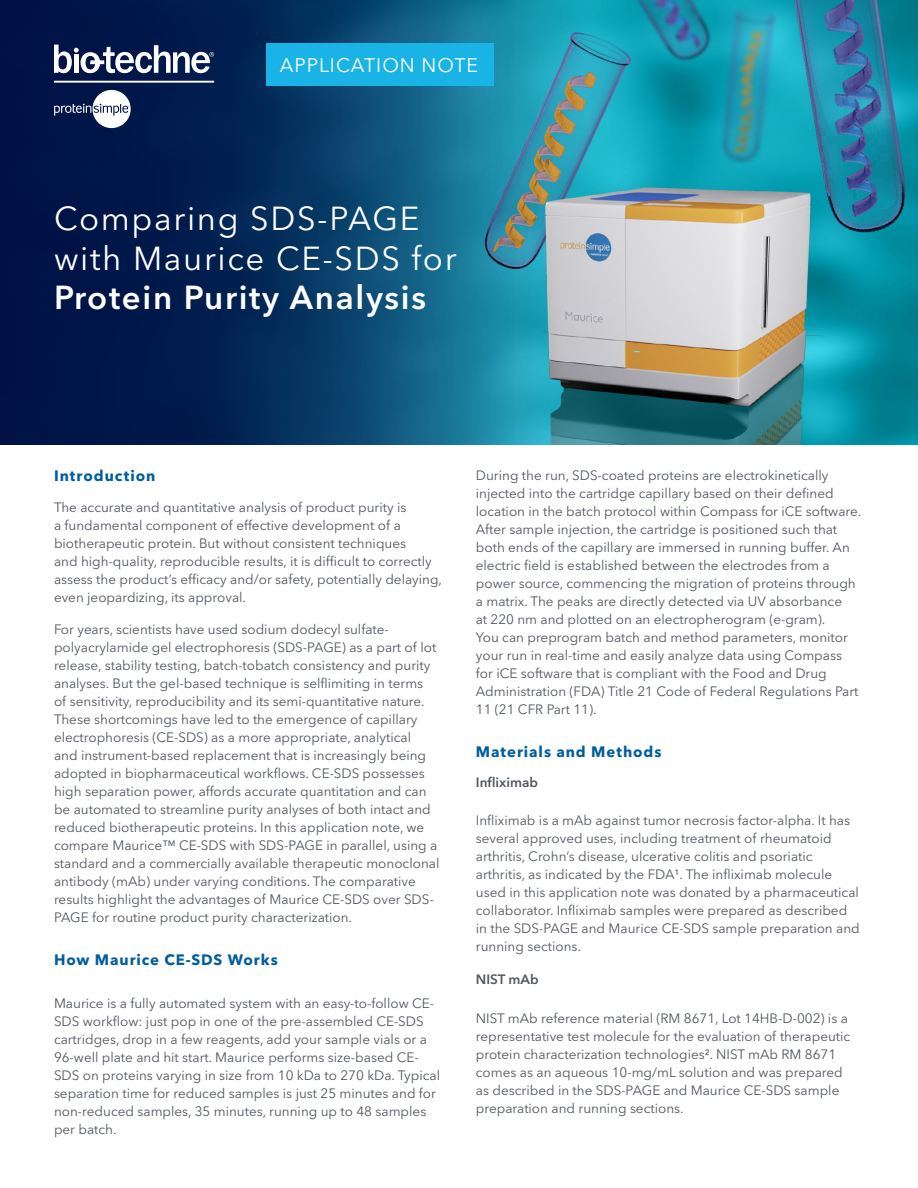
<style>
.page{position:relative;width:918px;height:1188px;background:#fff}
.page>*{position:absolute;margin:0;border:0;box-sizing:border-box;transform-origin:0 0}
.NL_Title{font:33px/39.6px "Avenir Next LT Pro";letter-spacing:.05em;color:#fff}
.t1{font:19.5px "Avenir Next LT Pro";letter-spacing:.05em;color:#fff}
.NL_Body_Copy{font:700 15px "Avenir Next LT Pro";letter-spacing:.06em;color:#005e9e}
.NL_Headline{font:700 15px "Avenir Next LT Pro";letter-spacing:.065em;color:#005e9e}
.NL_Body_Copy-2{font:13.5px/18px "Avenir Next LT Pro";color:#52575f}
.Subhead{font:600 13.5px "Avenir Next LT Pro";color:#52575f}
.NL_Subtitle{font:600 13.5px "Avenir Next LT Pro";color:#52575f}
.s1{font-weight:600}
</style>
<div class="page">
<img style="left:514px;top:0;width:404px;height:445px">
<svg style="left:0;top:0;width:514px;height:445px;background:#083864"></svg>
<div style="left:266px;top:43px;width:228px;height:42px;background:#1ab3e6"></div>
<svg style="left:54px;top:45px;width:160px;height:28px"></svg>
<hr style="left:54px;top:81px;width:160px;height:2px;background:#fff">
<svg style="left:54px;top:90px;width:77px;height:38px"></svg>
<h2 class="t1" style="left:280px;top:54px;width:200px">APPLICATION NOTE</h2>
<p class="NL_Title" style="left:54px;top:199px;width:404px">Comparing SDS-PAGE with Maurice CE-SDS for<br><span class="s1">Protein Purity Analysis</span></p>
<p class="NL_Headline" style="left:54px;top:467px;width:103px">Introduction</p>
<p class="NL_Body_Copy-2" style="left:54px;top:499px;width:390px">The accurate and quantitative analysis of product purity is<br>a fundamental component of effective development of a biotherapeutic protein. But without consistent techniques<br>and high-quality, reproducible results, it is difficult to correctly assess the product’s efficacy and/or safety, potentially delaying, even jeopardizing, its approval.</p>
<p class="NL_Body_Copy-2" style="left:54px;top:620px;width:387px">For years, scientists have used sodium dodecyl sulfate&shy;polyacrylamide gel electrophoresis (SDS-PAGE) as a part of lot release, stability testing, batch-tobatch consistency and purity analyses. But the gel-based technique is selflimiting in terms<br>of sensitivity, reproducibility and its semi-quantitative nature.<br>These shortcomings have led to the emergence of capillary electrophoresis (CE-SDS) as a more appropriate, analytical<br>and instrument-based replacement that is increasingly being adopted in biopharmaceutical workflows. CE-SDS possesses high separation power, affords accurate quantitation and can be automated to streamline purity analyses of both intact and reduced biotherapeutic proteins. In this application note, we compare Maurice™ CE-SDS with SDS-PAGE in parallel, using a standard and a commercially available therapeutic monoclonal antibody (mAb) under varying conditions. The comparative results highlight the advantages of Maurice CE-SDS over SDS-PAGE for routine product purity characterization.</p>
<p class="NL_Body_Copy" style="left:54px;top:951px;width:226px">How Maurice CE-SDS Works</p>
<p class="NL_Body_Copy-2" style="left:54px;top:995px;width:388px">Maurice is a fully automated system with an easy-to-follow CE-SDS workflow: just pop in one of the pre-assembled CE-SDS cartridges, drop in a few reagents, add your sample vials or a 96-well plate and hit start. Maurice performs size-based CE-SDS on proteins varying in size from 10 kDa to 270 kDa. Typical separation time for reduced samples is just 25 minutes and for non-reduced samples, 35 minutes, running up to 48 samples per batch.</p>
<p class="NL_Body_Copy-2" style="left:476px;top:466px;width:387px">During the run, SDS-coated proteins are electrokinetically injected into the cartridge capillary based on their defined location in the batch protocol within Compass for iCE software.<br>After sample injection, the cartridge is positioned such that both ends of the capillary are immersed in running buffer. An electric field is established between the electrodes from a power source, commencing the migration of proteins through a matrix. The peaks are directly detected via UV absorbance<br>at 220 nm and plotted on an electropherogram (e-gram).<br>You can preprogram batch and method parameters, monitor your run in real-time and easily analyze data using Compass for iCE software that is compliant with the Food and Drug Administration (FDA) Title 21 Code of Federal Regulations Part 11 (21 CFR Part 11).</p>
<p class="NL_Body_Copy" style="left:476px;top:743px;width:187px">Materials and Methods</p>
<p class="Subhead" style="left:476px;top:774px;width:64px">Infliximab</p>
<p class="NL_Body_Copy-2" style="left:476px;top:811px;width:385px">Infliximab is a mAb against tumor necrosis factor-alpha. It has several approved uses, including treatment of rheumatoid arthritis, Crohn’s disease, ulcerative colitis and psoriatic arthritis, as indicated by the FDA¹. The infliximab molecule used in this application note was donated by a pharmaceutical collaborator. Infliximab samples were prepared as described in the SDS-PAGE and Maurice CE-SDS sample preparation and running sections.</p>
<p class="NL_Subtitle" style="left:476px;top:971px;width:64px">NIST mAb</p>
<p class="NL_Body_Copy-2" style="left:476px;top:1009px;width:376px">NIST mAb reference material (RM 8671, Lot 14HB-D-002) is a representative test molecule for the evaluation of therapeutic protein characterization technologies². NIST mAb RM 8671 comes as an aqueous 10-mg/mL solution and was prepared as described in the SDS-PAGE and Maurice CE-SDS sample preparation and running sections.</p>
</div>
